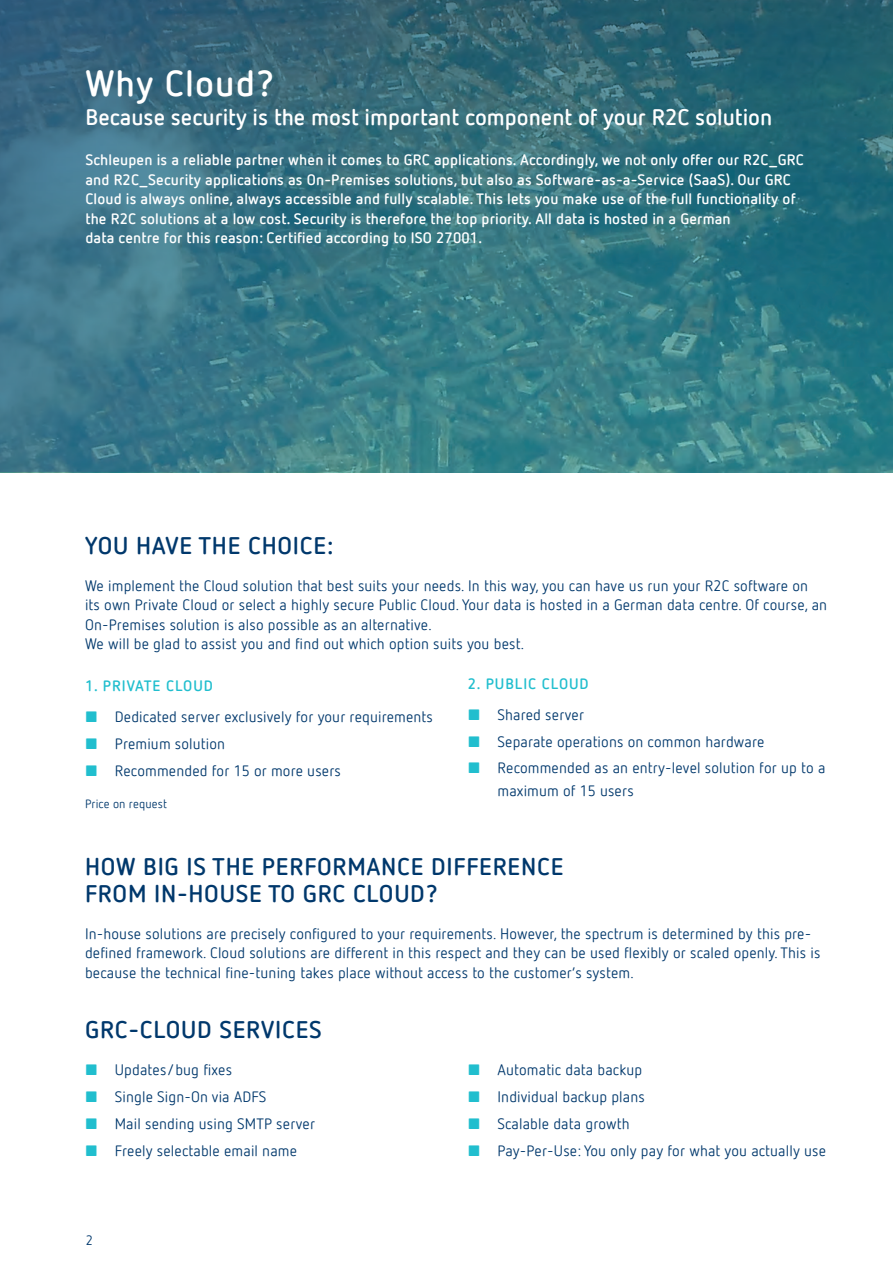
<style>
.page{position:relative;width:893px;height:1263px;background:#fff}
.page>*{position:absolute;margin:0;border:0;box-sizing:border-box;transform-origin:0 0}
.t1{font:700 36px "Netto Offc";letter-spacing:.03em;color:#fff}
.t2{font:700 24px/27px "Netto Offc";letter-spacing:.03em;color:#00386c}
.t3{font:700 22.5px "Netto Offc";color:#fff}
.t4{font:15px/19.5px "Netto Offc";letter-spacing:.01em;color:#00386c}
.t5{font:700 15px/19.5px "Netto Offc";letter-spacing:.01em;color:#fff}
.Aufzählung_türkis{font:700 15px "Netto Offc";letter-spacing:.06em;color:#21bece}
.t6{font:13.5px "Netto Offc";color:#00386c}
.t7{font:12px "Netto Offc";letter-spacing:.01em;color:#00386c}
.s1{color:#21bece}
</style>
<div class="page">
<svg style="left:414px;top:0;width:479px;height:472px;background:#30737e"></svg>
<svg style="left:0;top:0;width:414px;height:472px;background:#3a7385"></svg>
<p class="t1" style="left:85px;top:61px;width:190px">Why Cloud?</p>
<p class="t3" style="left:85px;top:102px;width:688px">Because security is the most important component of your R2C solution</p>
<p class="t5" style="left:85px;top:150px;width:720px">Schleupen is a reliable partner when it comes to GRC applications. Accordingly, we not only offer our R2C_GRC and R2C_Security applications as On-Premises solutions, but also as Software-as-a-Service (SaaS). Our GRC Cloud is always online, always accessible and fully scalable. This lets you make use of the full functionality of the R2C solutions at a low cost. Security is therefore the top priority. All data is hosted in a German<br>data centre for this reason: Certified according to ISO 27001.</p>
<p class="t2" style="left:85px;top:532px;width:250px">YOU HAVE THE CHOICE:</p>
<p class="t4" style="left:85px;top:576px;width:743px">We implement the Cloud solution that best suits your needs. In this way, you can have us run your R2C software on<br>its own Private Cloud or select a highly secure Public Cloud. Your data is hosted in a German data centre. Of course, an On-Premises solution is also possible as an alternative.<br>We will be glad to assist you and find out which option suits you best.</p>
<p class="Aufzählung_türkis" style="left:85px;top:676px;width:129px">1. PRIVATE CLOUD</p>
<p class="t4" style="left:85px;top:707px;width:349px"><span class="s1">■</span> Dedicated server exclusively for your requirements</p>
<p class="t4" style="left:85px;top:734px;width:142px"><span class="s1">■</span> Premium solution</p>
<p class="t4" style="left:85px;top:760px;width:257px"><span class="s1">■</span> Recommended for 15 or more users</p>
<p class="t7" style="left:85px;top:796px;width:83px">Price on request</p>
<p class="Aufzählung_türkis" style="left:468px;top:674px;width:122px">2. PUBLIC CLOUD</p>
<p class="t4" style="left:468px;top:705px;width:118px"><span class="s1">■</span> Shared server</p>
<p class="t4" style="left:468px;top:731px;width:298px"><span class="s1">■</span> Separate operations on common hardware</p>
<p class="t4" style="left:497px;top:757px;width:329px;line-height:22.5px;text-indent:-30px"><span class="s1">■</span> Recommended as an entry-level solution for up to a maximum of 15 users</p>
<p class="t2" style="left:85px;top:852px;width:480px">HOW BIG IS THE PERFORMANCE DIFFERENCE<br>FROM IN-HOUSE TO GRC CLOUD?</p>
<p class="t4" style="left:85px;top:923px;width:737px">In-house solutions are precisely configured to your requirements. However, the spectrum is determined by this pre&shy;defined framework. Cloud solutions are different in this respect and they can be used flexibly or scaled openly. This is because the technical fine-tuning takes place without access to the customer‘s system.</p>
<p class="t2" style="left:85px;top:1015px;width:238px">GRC-CLOUD SERVICES</p>
<p class="t4" style="left:85px;top:1060px;width:149px"><span class="s1">■</span> Updates/bug fixes</p>
<p class="t4" style="left:85px;top:1087px;width:183px"><span class="s1">■</span> Single Sign-On via ADFS</p>
<p class="t4" style="left:85px;top:1113px;width:232px"><span class="s1">■</span> Mail sending using SMTP server</p>
<p class="t4" style="left:85px;top:1140px;width:214px"><span class="s1">■</span> Freely selectable email name</p>
<p class="t6" style="left:86px;top:1232px;width:9px">2</p>
<p class="t4" style="left:468px;top:1060px;width:176px"><span class="s1">■</span> Automatic data backup</p>
<p class="t4" style="left:468px;top:1087px;width:179px"><span class="s1">■</span> Individual backup plans</p>
<p class="t4" style="left:468px;top:1113px;width:164px"><span class="s1">■</span> Scalable data growth</p>
<p class="t4" style="left:468px;top:1140px;width:360px"><span class="s1">■</span> Pay-Per-Use: You only pay for what you actually use</p>
</div>
